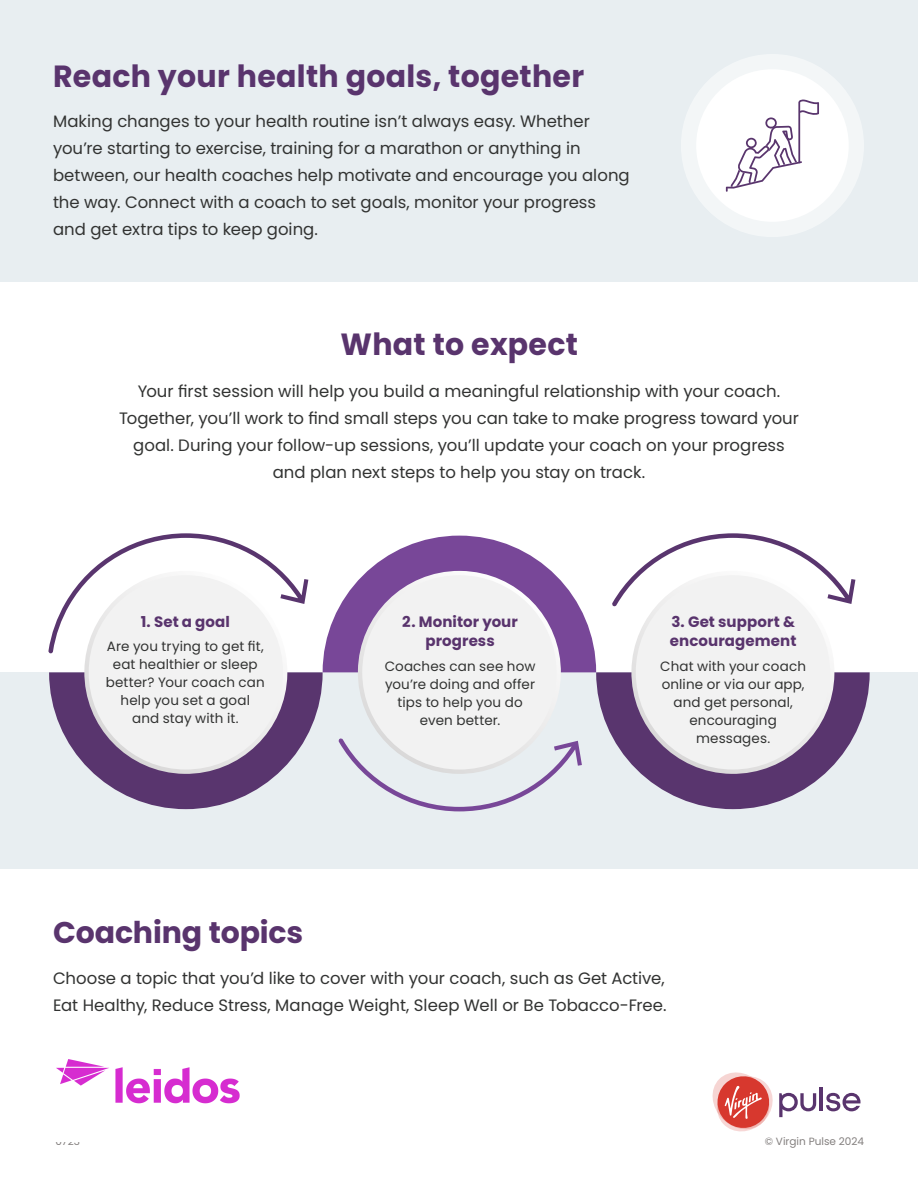
<style>
.page{position:relative;width:918px;height:1188px;background:#fff}
.page>*{position:absolute;margin:0;border:0;box-sizing:border-box;transform-origin:0 0}
.t1{font:700 30.6px "Poppins";letter-spacing:.01em;color:#59346d}
.t2{font:700 30px "Poppins";letter-spacing:-.005em;color:#59346d}
.t3{font:16.5px/27px "Poppins";color:#323332}
.t4{font:700 15px/19.5px "Poppins";letter-spacing:.005em;color:#59346d;text-align:center}
.t5{font:13.5px/18px "Poppins";letter-spacing:.01em;color:#323332;text-align:center}
.t6{font:10.5px "Poppins";color:#837f7e}
</style>
<div class="page">
<div style="left:0;top:673px;width:918px;height:196px;background:#e8eef1"></div>
<svg style="left:48px;top:533px;width:822px;height:278px"></svg>
<div style="left:636px;top:575px;width:194px;height:195px;background:#f2f2f2;border-radius:50%"></div>
<div style="left:0;top:0;width:918px;height:282px;background:#e8eef1"></div>
<div style="left:681px;top:54px;width:183px;height:183px;background:#f3f6f7;border-radius:50%"></div>
<div style="left:696px;top:69px;width:153px;height:153px;background:#fff;border-radius:50%"></div>
<svg style="left:726px;top:99px;width:93px;height:93px"></svg>
<svg style="left:713px;top:1072px;width:60px;height:59px"></svg>
<hr style="left:820px;top:1087px;width:3px;height:24px;background:#59346d">
<svg style="left:779px;top:1093px;width:37px;height:24px"></svg>
<svg style="left:826px;top:1093px;width:35px;height:18px"></svg>
<img style="left:56px;top:1059px;width:184px;height:45px">
<p class="t1" style="left:53px;top:59px;width:533px">Reach your health goals, together</p>
<h4 class="t3" style="left:53px;top:108px;width:578px">Making changes to your health routine isn’t always easy. Whether you’re starting to exercise, training for a marathon or anything in between, our health coaches help motivate and encourage you along the way. Connect with a coach to set goals, monitor your progress and get extra tips to keep going.</h4>
<p class="t1" style="left:340px;top:327px;width:239px">What to expect</p>
<h4 class="t3" style="left:119px;top:378px;width:682px;text-align:center">Your first session will help you build a meaningful relationship with your coach.<br>Together, you’ll work to find small steps you can take to make progress toward your goal. During your follow-up sessions, you’ll update your coach on your progress and plan next steps to help you stay on track.</h4>
<h4 class="t4" style="left:141px;top:612px;width:91px">1. Set a goal</h4>
<h4 class="t5" style="left:106px;top:638px;width:160px">Are you trying to get fit, eat healthier or sleep better? Your coach can help you set a goal and stay with it.</h4>
<h4 class="t2" style="left:53px;top:915px;width:252px">Coaching topics</h4>
<h4 class="t4" style="left:402px;top:612px;width:117px">2. Monitor your progress</h4>
<h4 class="t5" style="left:385px;top:657px;width:152px">Coaches can see how you’re doing and offer tips to help you do even better.</h4>
<h4 class="t4" style="left:670px;top:612px;width:128px;text-align:left">3. Get support &amp; encouragement</h4>
<h4 class="t5" style="left:660px;top:657px;width:147px">Chat with your coach online or via our app, and get personal, encouraging messages.</h4>
<h4 class="t3" style="left:53px;top:965px;width:615px">Choose a topic that you’d like to cover with your coach, such as Get Active,<br>Eat Healthy, Reduce Stress, Manage Weight, Sleep Well or Be Tobacco-Free.</h4>
<p class="t6" style="left:55px;top:1135px;width:26px">0723</p>
<p class="t6" style="left:765px;top:1135px;width:101px">© Virgin Pulse 2024</p>
</div>
